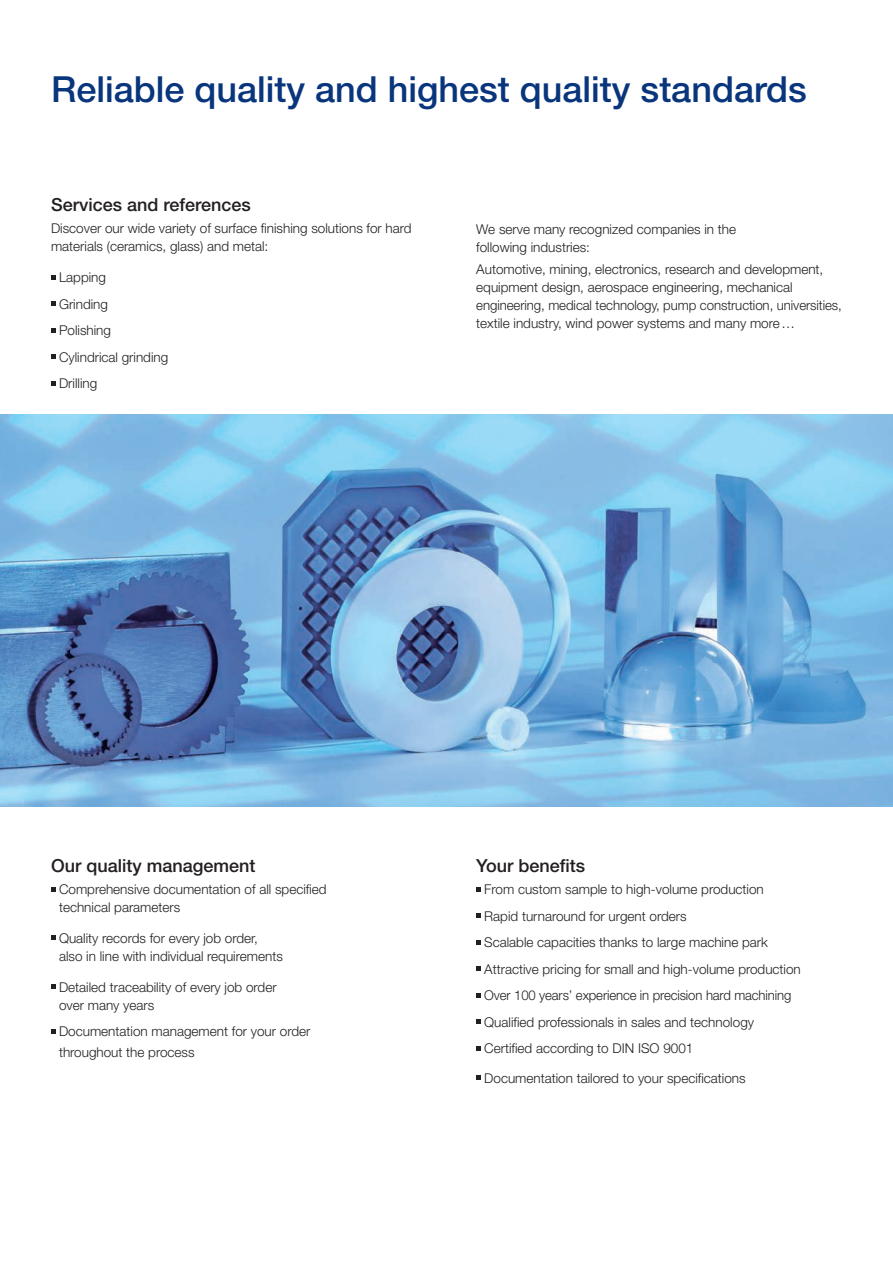
<style>
.page{position:relative;width:893px;height:1263px;background:#fff}
.page>*{position:absolute;margin:0;border:0;box-sizing:border-box;transform-origin:0 0}
.t1{font:500 36px "Helvetica Neue LT Std";color:#08357c}
.t2{font:500 18px "Helvetica Neue LT Std";color:#231f20}
.t3{font:300 13.5px/26.5px "Helvetica Neue LT Std";color:#231f20}
</style>
<div class="page">
<img style="left:0;top:414px;width:893px;height:392px">
<svg style="left:51px;top:275px;width:4px;height:4px"></svg>
<svg style="left:51px;top:301px;width:4px;height:5px"></svg>
<svg style="left:51px;top:328px;width:4px;height:4px"></svg>
<svg style="left:51px;top:354px;width:4px;height:5px"></svg>
<svg style="left:51px;top:381px;width:4px;height:4px"></svg>
<svg style="left:51px;top:887px;width:4px;height:4px"></svg>
<svg style="left:51px;top:936px;width:4px;height:4px"></svg>
<svg style="left:51px;top:984px;width:4px;height:5px"></svg>
<svg style="left:51px;top:1029px;width:4px;height:4px"></svg>
<svg style="left:476px;top:887px;width:4px;height:4px"></svg>
<svg style="left:476px;top:913px;width:4px;height:5px"></svg>
<svg style="left:476px;top:940px;width:4px;height:4px"></svg>
<svg style="left:476px;top:966px;width:4px;height:5px"></svg>
<svg style="left:476px;top:993px;width:4px;height:4px"></svg>
<svg style="left:476px;top:1019px;width:4px;height:5px"></svg>
<svg style="left:476px;top:1046px;width:4px;height:4px"></svg>
<svg style="left:476px;top:1075px;width:4px;height:5px"></svg>
<h1 class="t1" style="left:51px;top:68px;width:757px">Reliable quality and highest quality standards</h1>
<h2 class="t2" style="left:51px;top:194px;width:201px">Services and references</h2>
<p class="t3" style="left:51px;top:219px;width:362px;line-height:18px">Discover our wide variety of surface finishing solutions for hard materials (ceramics, glass) and metal:</p>
<p class="t3" style="left:59px;top:264px;width:111px">Lapping<br>Grinding<br>Polishing<br>Cylindrical grinding<br>Drilling</p>
<p class="t3" style="left:476px;top:219px;width:261px;line-height:18px">We serve many recognized companies in the following industries:</p>
<p class="t3" style="left:476px;top:260px;width:367px;line-height:18px">Automotive, mining, electronics, research and development, equipment design, aerospace engineering, mechanical engineering, medical technology, pump construction, universities, textile industry, wind power systems and many more…</p>
<h2 class="t2" style="left:51px;top:855px;width:206px">Our quality management</h2>
<p class="t3" style="left:59px;top:880px;width:269px;line-height:18px">Comprehensive documentation of all specified technical parameters</p>
<p class="t3" style="left:59px;top:929px;width:225px;line-height:18px">Quality records for every job order, also in line with individual requirements</p>
<p class="t3" style="left:59px;top:978px;width:219px;line-height:18px">Detailed traceability of every job order over many years</p>
<p class="t3" style="left:59px;top:1021px;width:253px;line-height:21px">Documentation management for your order throughout the process</p>
<h2 class="t2" style="left:476px;top:855px;width:111px">Your benefits</h2>
<p class="t3" style="left:484px;top:876px;width:318px">From custom sample to high-volume production Rapid turnaround for urgent orders<br>Scalable capacities thanks to large machine park Attractive pricing for small and high-volume production Over 100 years’ experience in precision hard machining Qualified professionals in sales and technology Certified according to DIN ISO 9001</p>
<p class="t3" style="left:484px;top:1064px;width:263px">Documentation tailored to your specifications</p>
</div>
